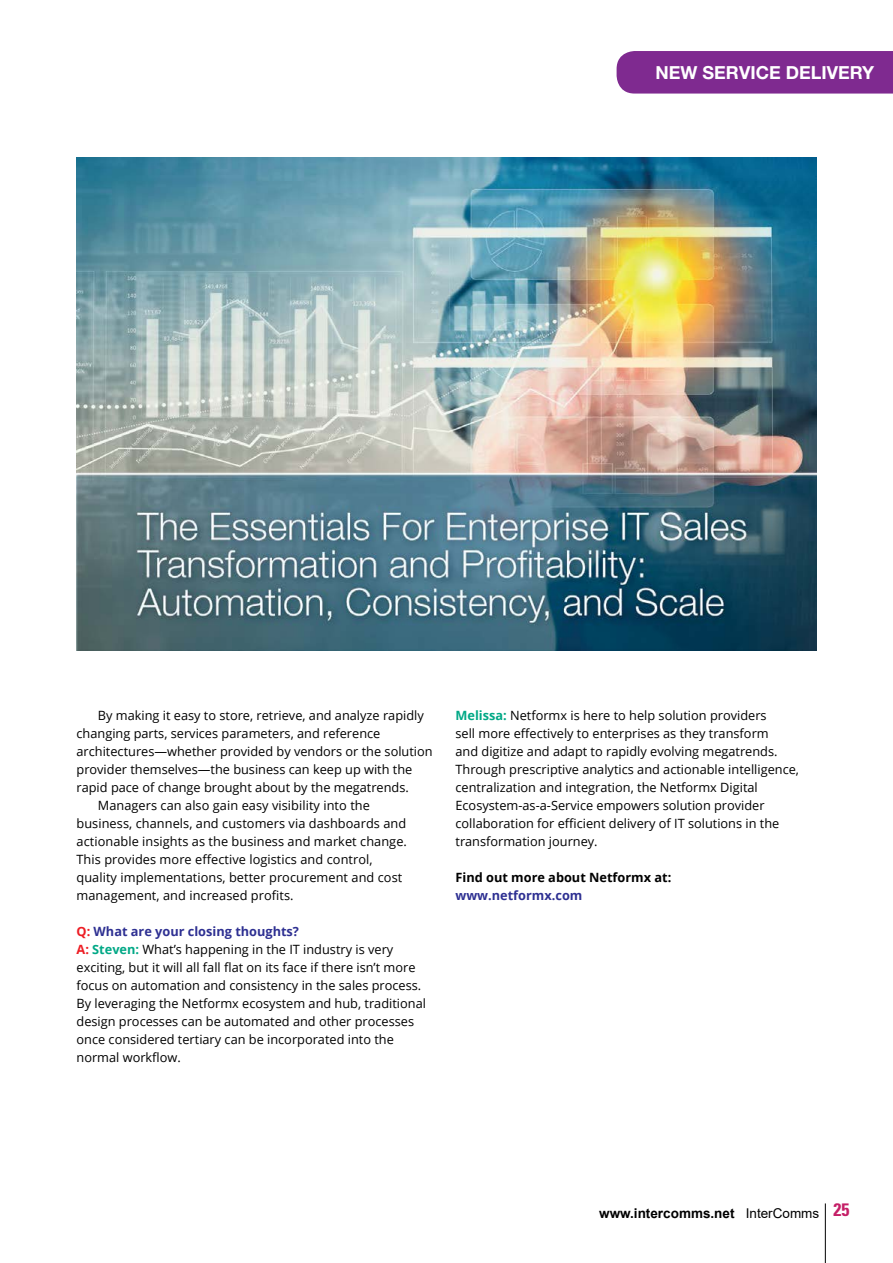
<style>
.page{position:relative;width:893px;height:1263px;background:#fff}
.page>*{position:absolute;margin:0;border:0;box-sizing:border-box;transform-origin:0 0}
.t1{font:700 18px "Helvetica Neue LT Std";color:#fff}
.t2{font:700 13.5px "Arial";color:#000}
.t3{font:12.75px/18px "Open Sans";color:#000}
.t4{font:700 12.75px "Open Sans";color:#000}
.t5{font:700 12.75px "Open Sans";color:#2e3092}
.s1{font-weight:700;color:#ed1d24}
.s2{font-weight:700;color:#2e3092}
.s3{font-weight:700;color:#00a886}
.s4{font-weight:400}
.s5{font-family:"Univers LT Std";font-stretch:condensed;font-size:18px;color:#c51f67}
</style>
<div class="page">
<hr style="left:825px;top:1203px;width:1px;height:60px;background:#000">
<div style="left:617px;top:51px;width:276px;height:43px;background:#7f2a90"></div>
<img style="left:77px;top:157px;width:739px;height:493px">
<h1 class="t1" style="left:656px;top:61px;width:220px">NEW SERVICE DELIVERY</h1>
<p class="t3" style="left:98px;top:706px;width:328px">By making it easy to store, retrieve, and analyze rapidly</p>
<p class="t3" style="left:77px;top:724px;width:305px">changing parts, services parameters, and reference</p>
<p class="t3" style="left:77px;top:742px;width:358px">architectures—whether provided by vendors or the solution</p>
<p class="t3" style="left:77px;top:760px;width:337px">provider themselves—the business can keep up with the</p>
<p class="t3" style="left:77px;top:778px;width:334px">rapid pace of change brought about by the megatrends.</p>
<p class="t3" style="left:98px;top:796px;width:274px">Managers can also gain easy visibility into the</p>
<p class="t3" style="left:77px;top:814px;width:331px">business, channels, and customers via dashboards and</p>
<p class="t3" style="left:77px;top:832px;width:332px">actionable insights as the business and market change.</p>
<p class="t3" style="left:77px;top:850px;width:298px">This provides more effective logistics and control,</p>
<p class="t3" style="left:77px;top:868px;width:327px">quality implementations, better procurement and cost</p>
<p class="t3" style="left:77px;top:886px;width:219px">management, and increased profits.</p>
<p class="t3" style="left:77px;top:922px;width:351px"><span class="s1">Q:</span> <span class="s2">What are your closing thoughts?<br></span><span class="s1">A:</span> <span class="s3">Steven:</span> What’s happening in the IT industry is very exciting, but it will all fall flat on its face if there isn’t more focus on automation and consistency in the sales process.<br>By leveraging the Netformx ecosystem and hub, traditional design processes can be automated and other processes once considered tertiary can be incorporated into the normal workflow.</p>
<p class="t3" style="left:455px;top:706px;width:345px"><span class="s3">Melissa:</span> Netformx is here to help solution providers<br>sell more effectively to enterprises as they transform<br>and digitize and adapt to rapidly evolving megatrends.<br>Through prescriptive analytics and actionable intelligence, centralization and integration, the Netformx Digital Ecosystem-as-a-Service empowers solution provider collaboration for efficient delivery of IT solutions in the transformation journey.</p>
<p class="t4" style="left:455px;top:868px;width:217px">Find out more about Netformx at:</p>
<p class="t5" style="left:455px;top:886px;width:128px">www.netformx.com</p>
<p class="t2" style="left:599px;top:1203px;width:252px">www.intercomms.net <span class="s4">InterComms</span> <span class="s5">25</span></p>
</div>
